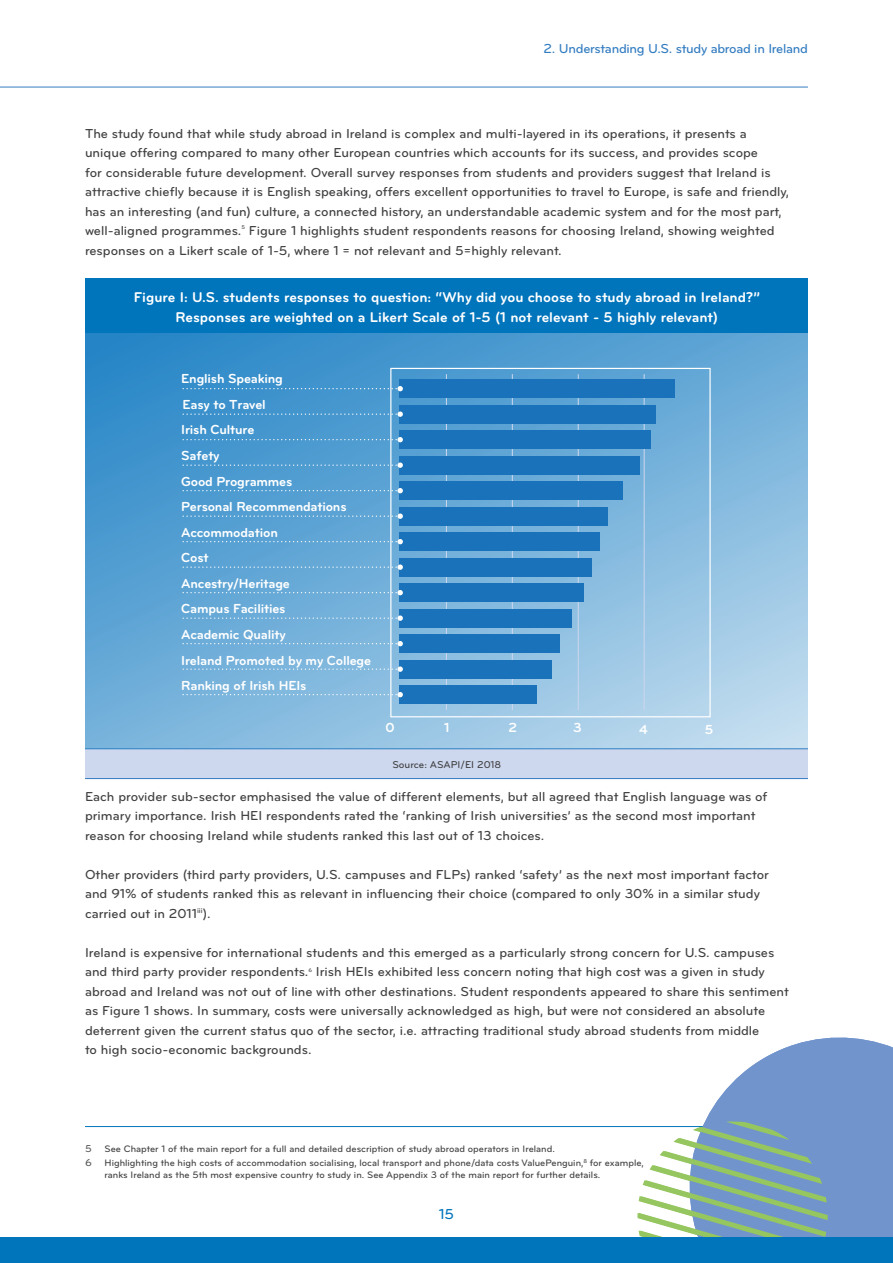
<style>
.page{position:relative;width:893px;height:1263px;background:#fff}
.page>*{position:absolute;margin:0;border:0;box-sizing:border-box;transform-origin:0 0}
.t1{font:500 15px "Bryant Pro";color:#0075bc}
.t2{font:700 14.7px/20.1px "Bryant Pro";color:#fff;text-align:center}
.t3{font:700 13.65px/25.7px "Bryant Pro";letter-spacing:-.015em;color:#fff}
.t4{font:500 13.5px/19.5px "Bryant Pro";color:#414042}
.t5{font:500 13.5px "Bryant Pro";letter-spacing:-.02em;color:#337dc1}
.t6{font:500 10.35px "Bryant Pro";color:#414042}
.t7{font:500 9.75px/13.5px "Bryant Pro";color:#414042}
.t8{font:500 5.7px "Bryant Pro";color:#414042}
.s1{font-size:10.5px;color:#58595b}
</style>
<div class="page">
<hr style="left:0;top:87px;width:808px;height:1px;background:#337dc1">
<hr style="left:85px;top:1126px;width:723px;height:1px;background:#0075bc">
<div style="left:85px;top:278px;width:723px;height:56px;background:#0075bc"></div>
<div style="left:85px;top:749px;width:723px;height:29px;background:#cdd8ee"></div>
<hr style="left:85px;top:748px;width:723px;height:1px;background:#337dc1">
<hr style="left:85px;top:778px;width:723px;height:1px;background:#337dc1">
<svg style="left:85px;top:334px;width:723px;height:414px;background:#71afd9"></svg>
<div style="left:390px;top:368px;width:321px;height:349px;border:1px solid #fff"></div>
<hr style="left:512px;top:374px;width:1px;height:336px;background:#ced7ee">
<hr style="left:578px;top:374px;width:1px;height:336px;background:#ced7ee">
<hr style="left:644px;top:374px;width:1px;height:336px;background:#ced7ee">
<hr style="left:446px;top:374px;width:1px;height:336px;background:#ced7ee">
<div style="left:399px;top:685px;width:138px;height:19px;background:#1a72ba"></div>
<div style="left:399px;top:660px;width:153px;height:19px;background:#1a72ba"></div>
<div style="left:399px;top:634px;width:161px;height:19px;background:#1a72ba"></div>
<div style="left:399px;top:609px;width:173px;height:19px;background:#1a72ba"></div>
<div style="left:399px;top:583px;width:185px;height:19px;background:#1a72ba"></div>
<div style="left:399px;top:558px;width:193px;height:19px;background:#1a72ba"></div>
<div style="left:399px;top:532px;width:201px;height:19px;background:#1a72ba"></div>
<div style="left:399px;top:507px;width:208px;height:19px;background:#1a72ba"></div>
<div style="left:399px;top:481px;width:224px;height:19px;background:#1a72ba"></div>
<div style="left:399px;top:456px;width:241px;height:19px;background:#1a72ba"></div>
<div style="left:399px;top:430px;width:252px;height:19px;background:#1a72ba"></div>
<div style="left:399px;top:405px;width:257px;height:19px;background:#1a72ba"></div>
<div style="left:399px;top:379px;width:276px;height:19px;background:#1a72ba"></div>
<svg style="left:180px;top:386px;width:223px;height:5px"></svg>
<svg style="left:180px;top:411px;width:223px;height:6px"></svg>
<svg style="left:180px;top:437px;width:223px;height:5px"></svg>
<svg style="left:180px;top:462px;width:223px;height:6px"></svg>
<svg style="left:180px;top:488px;width:223px;height:5px"></svg>
<svg style="left:180px;top:513px;width:223px;height:6px"></svg>
<svg style="left:180px;top:539px;width:223px;height:5px"></svg>
<svg style="left:180px;top:564px;width:223px;height:6px"></svg>
<svg style="left:180px;top:590px;width:223px;height:5px"></svg>
<svg style="left:180px;top:615px;width:223px;height:6px"></svg>
<svg style="left:180px;top:641px;width:223px;height:5px"></svg>
<svg style="left:180px;top:666px;width:223px;height:6px"></svg>
<svg style="left:180px;top:692px;width:223px;height:5px"></svg>
<svg style="left:705px;top:1037px;width:188px;height:200px;background:#86a3d4"></svg>
<svg style="left:637px;top:1121px;width:191px;height:116px"></svg>
<div style="left:0;top:1237px;width:893px;height:26px;background:#0075bc"></div>
<p class="t5" style="left:544px;top:40px;width:266px">2. Understanding U.S. study abroad in Ireland</p>
<p class="t4" style="left:85px;top:123px;width:705px">The study found that while study abroad in Ireland is complex and multi-layered in its operations, it presents a unique offering compared to many other European countries which accounts for its success, and provides scope<br>for considerable future development. Overall survey responses from students and providers suggest that Ireland is attractive chiefly because it is English speaking, offers excellent opportunities to travel to Europe, is safe and friendly, has an interesting (and fun) culture, a connected history, an understandable academic system and for the most part, well-aligned programmes.</p>
<p class="t8" style="left:241px;top:224px;width:5px">5</p>
<p class="t4" style="left:85px;top:221px;width:691px;text-indent:164px">Figure 1 highlights student respondents reasons for choosing Ireland, showing weighted responses on a Likert scale of 1-5, where 1 = not relevant and 5=highly relevant.</p>
<p class="t2" style="left:134px;top:287px;width:628px">Figure I: U.S. students responses to question: “Why did you choose to study abroad in Ireland?”<br>Responses are weighted on a Likert Scale of 1-5 (1 not relevant - 5 highly relevant)</p>
<p class="t3" style="left:181px;top:366px;width:103px">English Speaking</p>
<p class="t3" style="left:182px;top:391px;width:85px">Easy to Travel</p>
<p class="t3" style="left:181px;top:417px;width:75px">Irish Culture</p>
<p class="t3" style="left:181px;top:443px;width:40px">Safety</p>
<p class="t3" style="left:181px;top:468px;width:113px">Good Programmes</p>
<p class="t3" style="left:181px;top:494px;width:167px">Personal Recommendations</p>
<p class="t3" style="left:181px;top:519px;width:191px">Accommodation<br>Cost<br>Ancestry/Heritage<br>Campus Facilities<br>Academic Quality<br>Ireland Promoted by my College<br>Ranking of Irish HEIs</p>
<p class="t3" style="left:385px;top:714px;width:11px">0</p>
<p class="t3" style="left:444px;top:714px;width:7px">1</p>
<p class="t3" style="left:508px;top:714px;width:10px">2</p>
<p class="t3" style="left:573px;top:714px;width:10px">3</p>
<p class="t3" style="left:639px;top:716px;width:10px">4</p>
<p class="t3" style="left:705px;top:716px;width:10px">5</p>
<p class="t6" style="left:392px;top:758px;width:110px">Source: ASAPI/EI 2018</p>
<p class="t4" style="left:85px;top:786px;width:684px">Each provider sub-sector emphasised the value of different elements, but all agreed that English language was of primary importance. Irish HEI respondents rated the ‘ranking of Irish universities’ as the second most important reason for choosing Ireland while students ranked this last out of 13 choices.</p>
<p class="t4" style="left:85px;top:864px;width:685px">Other providers (third party providers, U.S. campuses and FLPs) ranked ‘safety’ as the next most important factor and 91% of students ranked this as relevant in influencing their choice (compared to only 30% in a similar study carried out in 2011<sup>iii</sup>).</p>
<p class="t4" style="left:85px;top:942px;width:691px">Ireland is expensive for international students and this emerged as a particularly strong concern for U.S. campuses and third party provider respondents.</p>
<p class="t4" style="left:85px;top:962px;width:705px;text-indent:231px">Irish HEIs exhibited less concern noting that high cost was a given in study abroad and Ireland was not out of line with other destinations. Student respondents appeared to share this sentiment as Figure 1 shows. In summary, costs were universally acknowledged as high, but were not considered an absolute deterrent given the current status quo of the sector, i.e. attracting traditional study abroad students from middle<br>to high socio-economic backgrounds.</p>
<p class="t8" style="left:308px;top:966px;width:5px">6</p>
<p class="t7" style="left:85px;top:1142px;width:560px"><span class="s1">5</span> See Chapter 1 of the main report for a full and detailed description of study abroad operators in Ireland.<br><span class="s1">6</span> Highlighting the high costs of accommodation socialising, local transport and phone/data costs ValuePenguin,<sup>8</sup> for example,</p>
<p class="t7" style="left:105px;top:1168px;width:497px">ranks Ireland as the 5th most expensive country to study in. See Appendix 3 of the main report for further details.</p>
<p class="t1" style="left:439px;top:1205px;width:17px">15</p>
</div>
